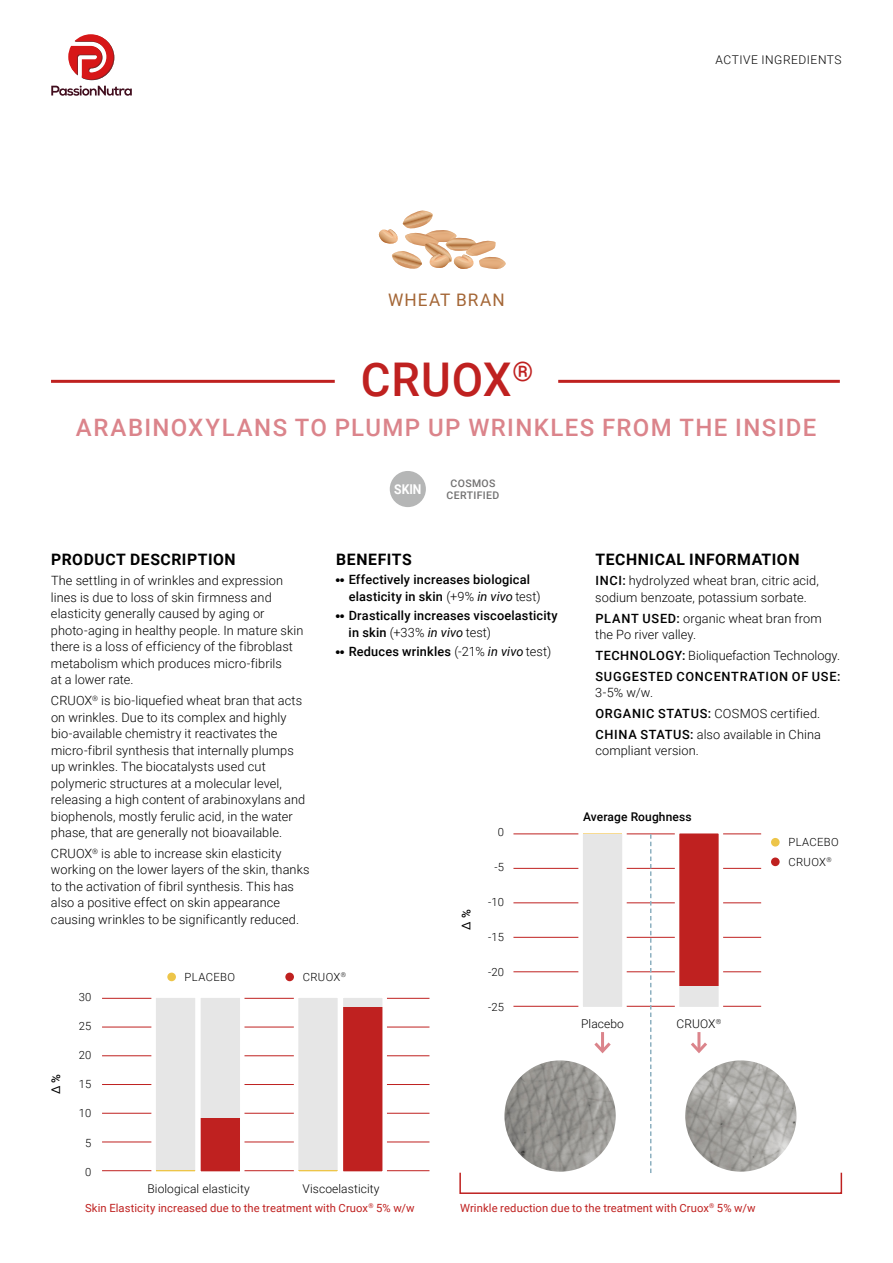
<style>
.page{position:relative;width:893px;height:1263px;background:#fff}
.page>*{position:absolute;margin:0;border:0;box-sizing:border-box;transform-origin:0 0}
.t1{font:500 46.5px "Roboto";letter-spacing:.025em;color:#bf2120}
.t2{font:500 24px "Roboto";letter-spacing:.06em;color:#db848b}
.t3{font:17.25px "Roboto";letter-spacing:.065em;color:#a46636}
.t4{font:700 15.75px "Roboto";letter-spacing:.035em;color:#000}
.t5{font:700 13.5px "Roboto";color:#fff;scale:.9 1}
.t6{font:300 12.75px/16.5px "Roboto";letter-spacing:.005em;color:#000}
.t7{font:500 12.75px/16.5px "Roboto";letter-spacing:.015em;color:#000}
.t8{font:500 12.75px/20.7px "Roboto";letter-spacing:.055em;color:#000}
.t9{font:300 12px "Roboto";letter-spacing:.01em;color:#000}
.t10{font:300 12px "Roboto";letter-spacing:.045em;color:#000}
.t11{font:500 12px "Roboto";letter-spacing:.01em;color:#000}
.t12{font:12px "Roboto";color:#000}
.t13{font:11.25px "Roboto";letter-spacing:.01em;color:#bf2120}
.t14{font:300 11.25px/19.6px "Roboto";letter-spacing:.035em;color:#000}
.t15{font:500 10.5px/12px "Roboto";letter-spacing:.035em;color:#727171;text-align:center}
.s1{font-weight:300}
.s2{font-weight:400;font-style:italic}
.s3{font-weight:500}
</style>
<div class="page">
<hr style="left:51px;top:380px;width:284px;height:3px;background:#bf2120">
<hr style="left:558px;top:380px;width:282px;height:3px;background:#bf2120">
<hr style="left:102px;top:1170px;width:327px;height:1px;background:#bf2120">
<hr style="left:102px;top:1141px;width:327px;height:1px;background:#bf2120">
<hr style="left:102px;top:1113px;width:327px;height:1px;background:#bf2120">
<hr style="left:102px;top:1084px;width:327px;height:1px;background:#bf2120">
<hr style="left:102px;top:1055px;width:327px;height:1px;background:#bf2120">
<hr style="left:102px;top:998px;width:327px;height:1px;background:#bf2120">
<hr style="left:102px;top:1027px;width:327px;height:1px;background:#bf2120">
<svg style="left:149px;top:997px;width:98px;height:175px"></svg>
<svg style="left:292px;top:997px;width:97px;height:175px"></svg>
<div style="left:167px;top:972px;width:9px;height:9px;background:#edc549;border-radius:50%"></div>
<div style="left:285px;top:972px;width:9px;height:9px;background:#bf2120;border-radius:50%"></div>
<hr style="left:513px;top:1006px;width:248px;height:1px;background:#bf2120">
<hr style="left:513px;top:971px;width:248px;height:1px;background:#bf2120">
<hr style="left:513px;top:937px;width:248px;height:1px;background:#bf2120">
<hr style="left:513px;top:902px;width:248px;height:1px;background:#bf2120">
<hr style="left:513px;top:868px;width:248px;height:1px;background:#bf2120">
<hr style="left:513px;top:833px;width:248px;height:1px;background:#bf2120">
<div style="left:771px;top:838px;width:9px;height:8px;background:#edc549;border-radius:50%"></div>
<div style="left:771px;top:857px;width:9px;height:9px;background:#bf2120;border-radius:50%"></div>
<svg style="left:576px;top:833px;width:53px;height:174px"></svg>
<svg style="left:673px;top:833px;width:52px;height:174px"></svg>
<div style="left:459px;top:1172px;width:383px;height:22px;border:2px solid #bf2120"></div>
<svg style="left:650px;top:834px;width:1px;height:339px"></svg>
<hr style="left:601px;top:1032px;width:3px;height:19px;background:#db848b">
<svg style="left:594px;top:1042px;width:17px;height:12px"></svg>
<hr style="left:697px;top:1032px;width:3px;height:19px;background:#db848b">
<svg style="left:691px;top:1039px;width:16px;height:14px"></svg>
<div style="left:390px;top:471px;width:36px;height:36px;background:#b5b6b6;border-radius:50%"></div>
<svg style="left:51px;top:34px;width:81px;height:62px"></svg>
<svg style="left:378px;top:210px;width:128px;height:60px"></svg>
<img style="left:504px;top:1060px;width:112px;height:112px;border-radius:56px">
<img style="left:685px;top:1060px;width:111px;height:112px;border-radius:56px">
<h3 class="t3" style="left:388px;top:288px;width:118px">WHEAT BRAN</h3>
<p class="t10" style="left:716px;top:51px;width:127px">ACTIVE INGREDIENTS</p>
<h1 class="t1" style="left:361px;top:347px;width:174px">CRUOX<sup>®</sup></h1>
<h2 class="t2" style="left:76px;top:411px;width:742px">ARABINOXYLANS TO PLUMP UP WRINKLES FROM THE INSIDE</h2>
<p class="t5" style="left:394px;top:480px;width:32px">SKIN</p>
<p class="t15" style="left:447px;top:477px;width:54px">COSMOS<br>CERTIFIED</p>
<p class="t4" style="left:51px;top:548px;width:186px">PRODUCT DESCRIPTION</p>
<p class="t6" style="left:51px;top:572px;width:254px">The settling in of wrinkles and expression lines is due to loss of skin firmness and elasticity generally caused by aging or photo-aging in healthy people. In mature skin there is a loss of efficiency of the fibroblast metabolism which produces micro-fibrils<br>at a lower rate.</p>
<p class="t6" style="left:51px;top:692px;width:256px">CRUOX<sup>®</sup> is bio-liquefied wheat bran that acts on wrinkles. Due to its complex and highly bio-available chemistry it reactivates the micro-fibril synthesis that internally plumps up wrinkles. The biocatalysts used cut polymeric structures at a molecular level, releasing a high content of arabinoxylans and biophenols, mostly ferulic acid, in the water phase, that are generally not bioavailable.</p>
<p class="t6" style="left:51px;top:845px;width:260px">CRUOX<sup>®</sup> is able to increase skin elasticity working on the lower layers of the skin, thanks to the activation of fibril synthesis. This has also a positive effect on skin appearance causing wrinkles to be significantly reduced.</p>
<p class="t4" style="left:336px;top:548px;width:77px">BENEFITS</p>
<p class="t7" style="left:349px;top:571px;width:193px;text-indent:-13px">●● Effectively increases biological elasticity in skin <span class="s1">(+9%</span> <span class="s2">in vivo</span> <span class="s1">test)</span></p>
<p class="t7" style="left:349px;top:607px;width:211px;text-indent:-13px">●● Drastically increases viscoelasticity in skin <span class="s1">(+33%</span> <span class="s2">in vivo</span> <span class="s1">test)</span></p>
<p class="t7" style="left:336px;top:643px;width:217px">●● Reduces wrinkles <span class="s1">(-21%</span> <span class="s2">in vivo</span> <span class="s1">test)</span></p>
<p class="t14" style="left:498px;top:822px;width:8px">0</p>
<p class="t14" style="left:494px;top:857px;width:11px">-5</p>
<p class="t14" style="left:488px;top:892px;width:17px">-10</p>
<p class="t14" style="left:488px;top:927px;width:17px">-15</p>
<p class="t14" style="left:488px;top:962px;width:17px">-20</p>
<p class="t14" style="left:488px;top:997px;width:17px">-25</p>
<p class="t12" style="left:458px;top:930px;width:22px;rotate:-90deg">∆ <span class="s3">%</span></p>
<p class="t14" style="left:185px;top:967px;width:52px">PLACEBO</p>
<p class="t14" style="left:303px;top:967px;width:45px">CRUOX<sup>®</sup></p>
<p class="t14" style="left:79px;top:986px;width:14px">30</p>
<p class="t14" style="left:79px;top:1016px;width:14px">25</p>
<p class="t14" style="left:79px;top:1045px;width:14px">20</p>
<p class="t14" style="left:79px;top:1074px;width:14px">15</p>
<p class="t14" style="left:79px;top:1103px;width:14px">10</p>
<p class="t14" style="left:85px;top:1132px;width:8px">5</p>
<p class="t14" style="left:85px;top:1161px;width:8px">0</p>
<p class="t12" style="left:47px;top:1094px;width:22px;rotate:-90deg">∆ <span class="s3">%</span></p>
<p class="t9" style="left:147px;top:1180px;width:104px">Biological elasticity</p>
<p class="t9" style="left:303px;top:1180px;width:78px">Viscoelasticity</p>
<p class="t4" style="left:596px;top:548px;width:205px">TECHNICAL INFORMATION</p>
<p class="t6" style="left:595px;top:572px;width:225px"><span class="s3">INCI:</span> hydrolyzed wheat bran, citric acid, sodium benzoate, potassium sorbate.</p>
<p class="t6" style="left:595px;top:609px;width:228px"><span class="s3">PLANT USED:</span> organic wheat bran from the Po river valley.</p>
<p class="t8" style="left:595px;top:644px;width:246px">TECHNOLOGY: <span class="s1">Bioliquefaction Technology.<br></span>SUGGESTED CONCENTRATION OF USE:</p>
<p class="t6" style="left:595px;top:682px;width:227px;line-height:20.7px">3-5% w/w.<br><span class="s3">ORGANIC STATUS:</span> COSMOS certified.<br><span class="s3">CHINA STATUS:</span> also available in China</p>
<p class="t6" style="left:595px;top:742px;width:105px">compliant version.</p>
<p class="t11" style="left:583px;top:808px;width:110px">Average Roughness</p>
<p class="t9" style="left:581px;top:1015px;width:44px">Placebo</p>
<p class="t9" style="left:676px;top:1015px;width:46px">CRUOX<sup>®</sup></p>
<p class="t14" style="left:788px;top:832px;width:52px">PLACEBO<br>CRUOX<sup>®</sup></p>
<p class="t13" style="left:85px;top:1200px;width:331px">Skin Elasticity increased due to the treatment with Cruox<sup>®</sup> 5% w/w</p>
<p class="t13" style="left:460px;top:1200px;width:297px">Wrinkle reduction due to the treatment with Cruox<sup>®</sup> 5% w/w</p>
</div>
